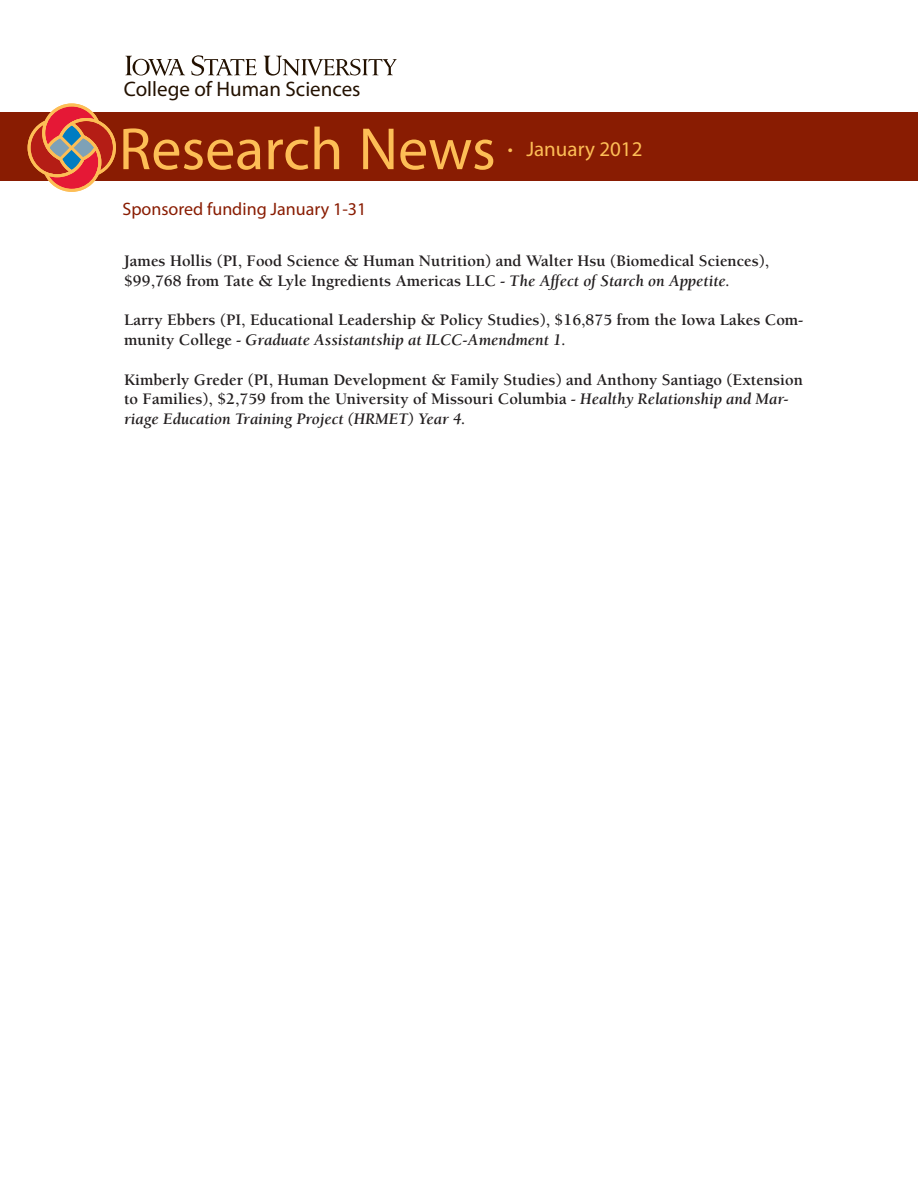
<style>
.page{position:relative;width:918px;height:1188px;background:#fff}
.page>*{position:absolute;margin:0;border:0;box-sizing:border-box;transform-origin:0 0}
.t1{font:60px "Myriad Pro";color:#fdbe56}
.t2{font:21px "Myriad Pro";color:#231100}
.t3{font:21px "Myriad Pro";color:#fdbe56}
.t4{font:18px "Myriad Pro";color:#891c02}
.t5{font:18px "Myriad Pro";color:#fdbe56}
.t6{font:700 16.5px/19.8px "Berkeley Std";color:#231f20}
.s1{font-style:italic}
</style>
<div class="page">
<svg style="left:126px;top:56px;width:59px;height:20px"></svg>
<svg style="left:191px;top:55px;width:66px;height:21px"></svg>
<svg style="left:264px;top:56px;width:133px;height:20px"></svg>
<div style="left:0;top:113px;width:918px;height:68px;background:#891c02"></div>
<svg style="left:27px;top:103px;width:88px;height:88px"></svg>
<p class="t2" style="left:124px;top:76px;width:238px">College of Human Sciences</p>
<p class="t1" style="left:119px;top:112px;width:378px">Research News</p>
<p class="t4" style="left:122px;top:198px;width:245px">Sponsored funding January 1-31</p>
<p class="t5" style="left:508px;top:138px;width:7px">•</p>
<p class="t3" style="left:526px;top:136px;width:118px">January 2012</p>
<p class="t6" style="left:124px;top:251px;width:647px">James Hollis (PI, Food Science &amp; Human Nutrition) and Walter Hsu (Biomedical Sciences), $99,768 from Tate &amp; Lyle Ingredients Americas LLC - <span class="s1">The Affect of Starch on Appetite.</span></p>
<p class="t6" style="left:124px;top:310px;width:680px">Larry Ebbers (PI, Educational Leadership &amp; Policy Studies), $16,875 from the Iowa Lakes Com&shy;munity College - <span class="s1">Graduate Assistantship at ILCC-Amendment 1.</span></p>
<p class="t6" style="left:124px;top:370px;width:680px">Kimberly Greder (PI, Human Development &amp; Family Studies) and Anthony Santiago (Extension to Families), $2,759 from the University of Missouri Columbia - <span class="s1">Healthy Relationship and Mar&shy;riage Education Training Project (HRMET) Year 4.</span></p>
</div>
